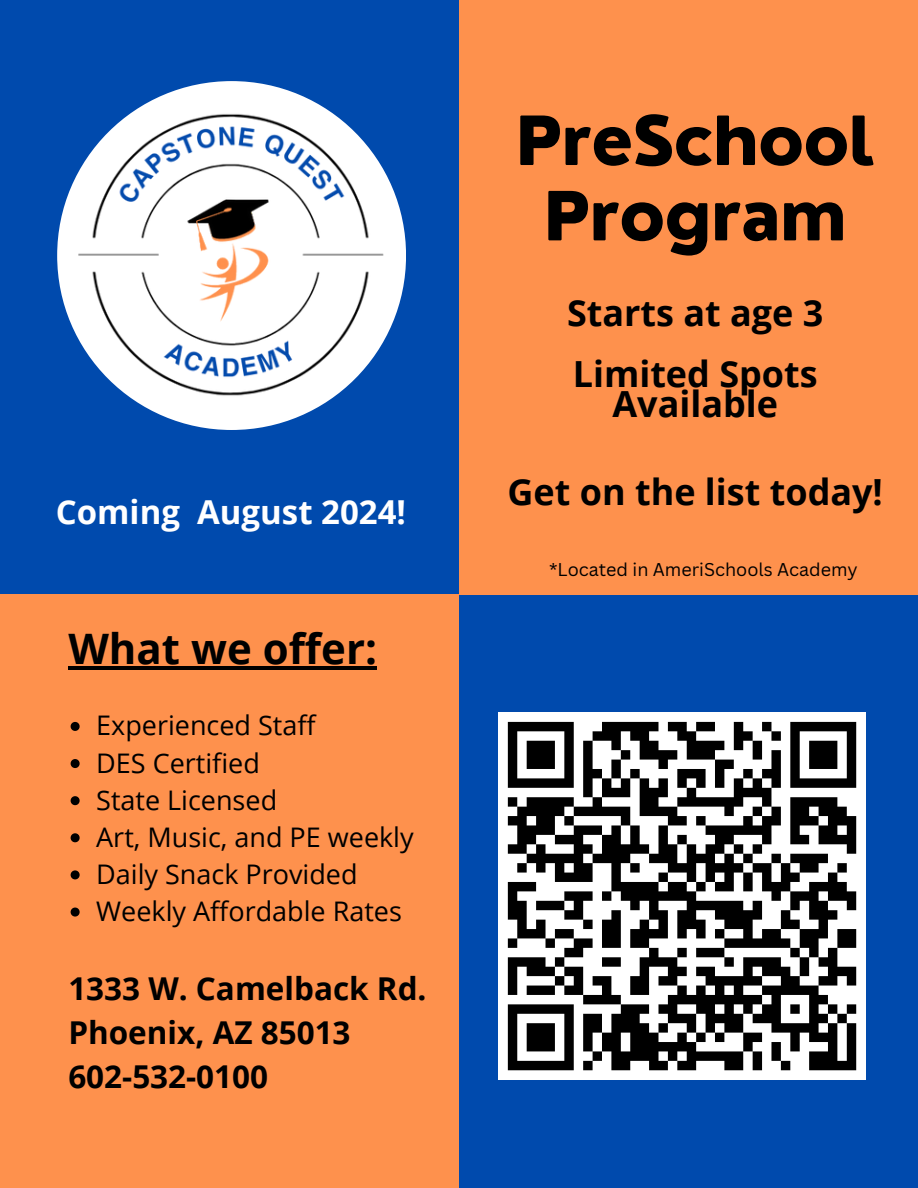
<style>
.page{position:relative;width:918px;height:1188px;background:#004aad}
.page>*{position:absolute;margin:0;border:0;box-sizing:border-box;transform-origin:0 0}
.t1{font:800 66px/75.3px "Nourd";letter-spacing:-.02em;color:#000;text-align:center}
.t2{font:700 42px "Open Sans";color:#000}
.t3{font:700 36px/30.3px "Open Sans";color:#000;text-align:center}
.t4{font:700 33px "Open Sans";color:#fff}
.t5{font:700 31.5px/43.8px "Open Sans";color:#000}
.t6{font:27px "Open Sans";color:#000}
.t7{font:18px "Canva Sans";color:#000}
</style>
<div class="page">
<div style="left:459px;top:0;width:459px;height:594px;background:#fe914d"></div>
<div style="left:0;top:594px;width:459px;height:594px;background:#fe914d"></div>
<img style="left:57px;top:81px;width:349px;height:349px">
<svg style="left:71px;top:722px;width:9px;height:9px"></svg>
<svg style="left:71px;top:759px;width:9px;height:9px"></svg>
<svg style="left:71px;top:796px;width:9px;height:9px"></svg>
<svg style="left:71px;top:833px;width:9px;height:9px"></svg>
<svg style="left:71px;top:870px;width:9px;height:9px"></svg>
<svg style="left:71px;top:908px;width:9px;height:9px"></svg>
<hr style="left:68px;top:666px;width:309px;height:3px;background:#000">
<div style="left:498px;top:712px;width:368px;height:368px;background:#fff"></div>
<svg style="left:507px;top:721px;width:350px;height:350px"></svg>
<h3 class="t4" style="left:56px;top:489px;width:352px">Coming August 2024!</h3>
<p class="t2" style="left:68px;top:619px;width:310px">What we offer:</p>
<h1 class="t6" style="left:96px;top:707px;width:221px">Experienced Staff</h1>
<h3 class="t6" style="left:96px;top:744px;width:165px">DES Certified</h3>
<h3 class="t6" style="left:96px;top:781px;width:182px">State Licensed</h3>
<h3 class="t6" style="left:96px;top:818px;width:319px">Art, Music, and PE weekly</h3>
<p class="t6" style="left:96px;top:855px;width:263px">Daily Snack Provided</p>
<h2 class="t6" style="left:96px;top:892px;width:307px">Weekly Affordable Rates</h2>
<p class="t5" style="left:68px;top:966px;width:360px">1333 W. Camelback Rd.<br>Phoenix, AZ 85013<br>602-532-0100</p>
<h4 class="t1" style="left:515px;top:103px;width:361px">PreSchool<br>Program</h4>
<p class="t3" style="left:567px;top:297px;width:258px">Starts at age 3</p>
<p class="t3" style="left:573px;top:358px;width:246px">Limited Spots<br>Available</p>
<p class="t3" style="left:508px;top:475px;width:377px">Get on the list today!</p>
<p class="t7" style="left:549px;top:557px;width:310px">*Located in AmeriSchools Academy</p>
</div>
